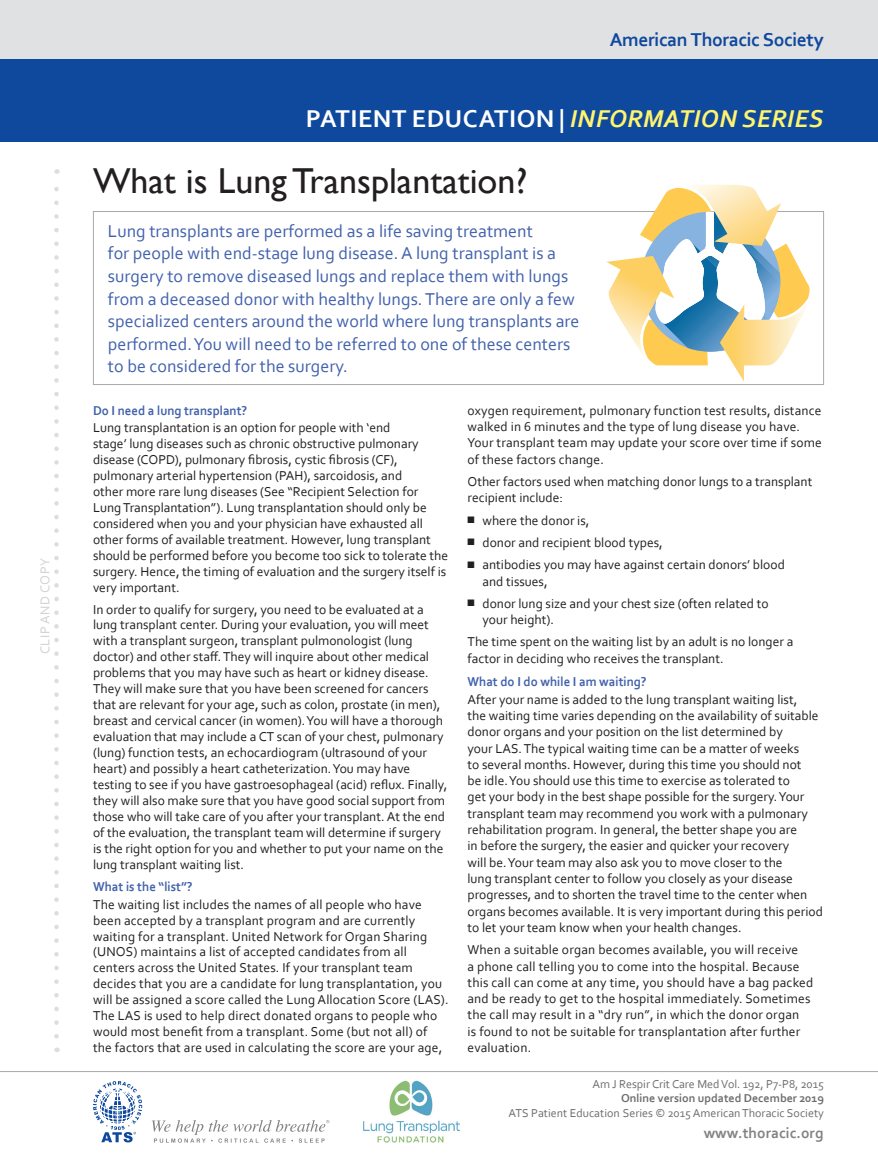
<style>
.page{position:relative;width:878px;height:1175px;background:#fff}
.page>*{position:absolute;margin:0;border:0;box-sizing:border-box;transform-origin:0 0}
.Headline_1{font:36px "Gill Sans";color:#231f20}
.t1{font:700 25.5px "Corbel";letter-spacing:.02em;color:#fff}
.t2{font:700 19.5px "Corbel";letter-spacing:-.02em;color:#0f499d}
.Intro_Paragraph{font:18px/22.5px "Corbel";color:#4262ac}
.t3{font:700 15.45px "Corbel";color:#808285}
.Body{font:13.5px/15.9px "Corbel";color:#231f20}
.Body_Headline{font:700 13.5px "Corbel";color:#4262ac;scale:.95 1}
.t4{font:13.5px "Corbel";letter-spacing:.04em;color:#d1d2d4}
.t5{font:12px "Corbel";color:#6c6d70}
.t6{font:700 12px "Corbel";color:#6c6d70}
.s1{font-style:italic;color:#fff46d}
</style>
<div class="page">
<div style="left:0;top:0;width:878px;height:59px;background:#e0e1e3"></div>
<div style="left:0;top:59px;width:878px;height:83px;background:#0f499d"></div>
<svg style="left:54px;top:169px;width:5px;height:867px"></svg>
<svg style="left:152px;top:1120px;width:177px;height:22px"></svg>
<svg style="left:93px;top:1081px;width:49px;height:61px"></svg>
<hr style="left:0;top:1071px;width:878px;height:1px;background:#a8a9ad">
<div style="left:93px;top:211px;width:731px;height:174px;border:1px solid #a8a9ad"></div>
<svg style="left:605px;top:184px;width:204px;height:197px"></svg>
<img style="left:363px;top:1081px;width:97px;height:61px">
<p class="t4" style="left:37px;top:654px;width:98px;rotate:-90deg">CLIP AND COPY</p>
<p class="t2" style="left:609px;top:27px;width:216px">American Thoracic Society</p>
<p class="t1" style="left:306px;top:102px;width:519px">PATIENT EDUCATION | <span class="s1">INFORMATION SERIES</span></p>
<p class="Headline_1" style="left:93px;top:160px;width:436px">What is Lung Transplantation?</p>
<p class="Intro_Paragraph" style="left:108px;top:219px;width:473px">Lung transplants are performed as a life saving treatment<br>for people with end-stage lung disease. A lung transplant is a surgery to remove diseased lungs and replace them with lungs from a deceased donor with healthy lungs. There are only a few specialized centers around the world where lung transplants are performed. You will need to be referred to one of these centers to be considered for the surgery.</p>
<p class="Body_Headline" style="left:93px;top:402px;width:164px">Do I need a lung transplant?</p>
<p class="Body" style="left:93px;top:419px;width:356px">Lung transplantation is an option for people with ‘end<br>stage’ lung diseases such as chronic obstructive pulmonary disease (COPD), pulmonary fibrosis, cystic fibrosis (CF), pulmonary arterial hypertension (PAH), sarcoidosis, and<br>other more rare lung diseases (See “Recipient Selection for Lung Transplantation”). Lung transplantation should only be considered when you and your physician have exhausted all other forms of available treatment. However, lung transplant should be performed before you become too sick to tolerate the surgery. Hence, the timing of evaluation and the surgery itself is very important.</p>
<p class="Body" style="left:93px;top:601px;width:356px">In order to qualify for surgery, you need to be evaluated at a lung transplant center. During your evaluation, you will meet with a transplant surgeon, transplant pulmonologist (lung doctor) and other staff. They will inquire about other medical problems that you may have such as heart or kidney disease.<br>They will make sure that you have been screened for cancers that are relevant for your age, such as colon, prostate (in men), breast and cervical cancer (in women). You will have a thorough evaluation that may include a CT scan of your chest, pulmonary (lung) function tests, an echocardiogram (ultrasound of your heart) and possibly a heart catheterization. You may have testing to see if you have gastroesophageal (acid) reflux. Finally, they will also make sure that you have good social support from those who will take care of you after your transplant. At the end of the evaluation, the transplant team will determine if surgery is the right option for you and whether to put your name on the lung transplant waiting list.</p>
<p class="Body_Headline" style="left:93px;top:878px;width:106px">What is the “list”?</p>
<p class="Body" style="left:93px;top:895px;width:357px">The waiting list includes the names of all people who have been accepted by a transplant program and are currently waiting for a transplant. United Network for Organ Sharing (UNOS) maintains a list of accepted candidates from all centers across the United States. If your transplant team decides that you are a candidate for lung transplantation, you will be assigned a score called the Lung Allocation Score (LAS).<br>The LAS is used to help direct donated organs to people who would most benefit from a transplant. Some (but not all) of the factors that are used in calculating the score are your age,</p>
<p class="Body" style="left:467px;top:402px;width:356px;line-height:16.4px">oxygen requirement, pulmonary function test results, distance walked in 6 minutes and the type of lung disease you have.<br>Your transplant team may update your score over time if some of these factors change.</p>
<p class="Body" style="left:467px;top:473px;width:346px;line-height:16.4px">Other factors used when matching donor lungs to a transplant recipient include:</p>
<p class="Body" style="left:467px;top:512px;width:123px">■ where the donor is,</p>
<p class="Body" style="left:467px;top:534px;width:197px">■ donor and recipient blood types,</p>
<p class="Body" style="left:482px;top:556px;width:304px;line-height:16.4px;text-indent:-15px">■ antibodies you may have against certain donors’ blood and tissues,</p>
<p class="Body" style="left:482px;top:595px;width:288px;line-height:16.4px;text-indent:-15px">■ donor lung size and your chest size (often related to your height).</p>
<p class="Body" style="left:467px;top:633px;width:327px;line-height:16.4px">The time spent on the waiting list by an adult is no longer a factor in deciding who receives the transplant.</p>
<p class="Body_Headline" style="left:467px;top:673px;width:190px">What do I do while I am waiting?</p>
<p class="Body" style="left:467px;top:690px;width:357px;line-height:16.4px">After your name is added to the lung transplant waiting list,<br>the waiting time varies depending on the availability of suitable donor organs and your position on the list determined by<br>your LAS. The typical waiting time can be a matter of weeks<br>to several months. However, during this time you should not<br>be idle. You should use this time to exercise as tolerated to<br>get your body in the best shape possible for the surgery. Your transplant team may recommend you work with a pulmonary rehabilitation program. In general, the better shape you are<br>in before the surgery, the easier and quicker your recovery<br>will be. Your team may also ask you to move closer to the<br>lung transplant center to follow you closely as your disease progresses, and to shorten the travel time to the center when organs becomes available. It is very important during this period to let your team know when your health changes.</p>
<p class="Body" style="left:467px;top:941px;width:347px;line-height:16.4px">When a suitable organ becomes available, you will receive<br>a phone call telling you to come into the hospital. Because this call can come at any time, you should have a bag packed and be ready to get to the hospital immediately. Sometimes the call may result in a “dry run”, in which the donor organ<br>is found to not be suitable for transplantation after further evaluation.</p>
<p class="t5" style="left:592px;top:1076px;width:233px">Am J Respir Crit Care Med Vol. 192, P7-P8, 2015</p>
<p class="t6" style="left:621px;top:1090px;width:204px">Online version updated December 2019</p>
<p class="t5" style="left:508px;top:1105px;width:317px">ATS Patient Education Series © 2015 American Thoracic Society</p>
<p class="t3" style="left:703px;top:1123px;width:121px">www.thoracic.org</p>
</div>
